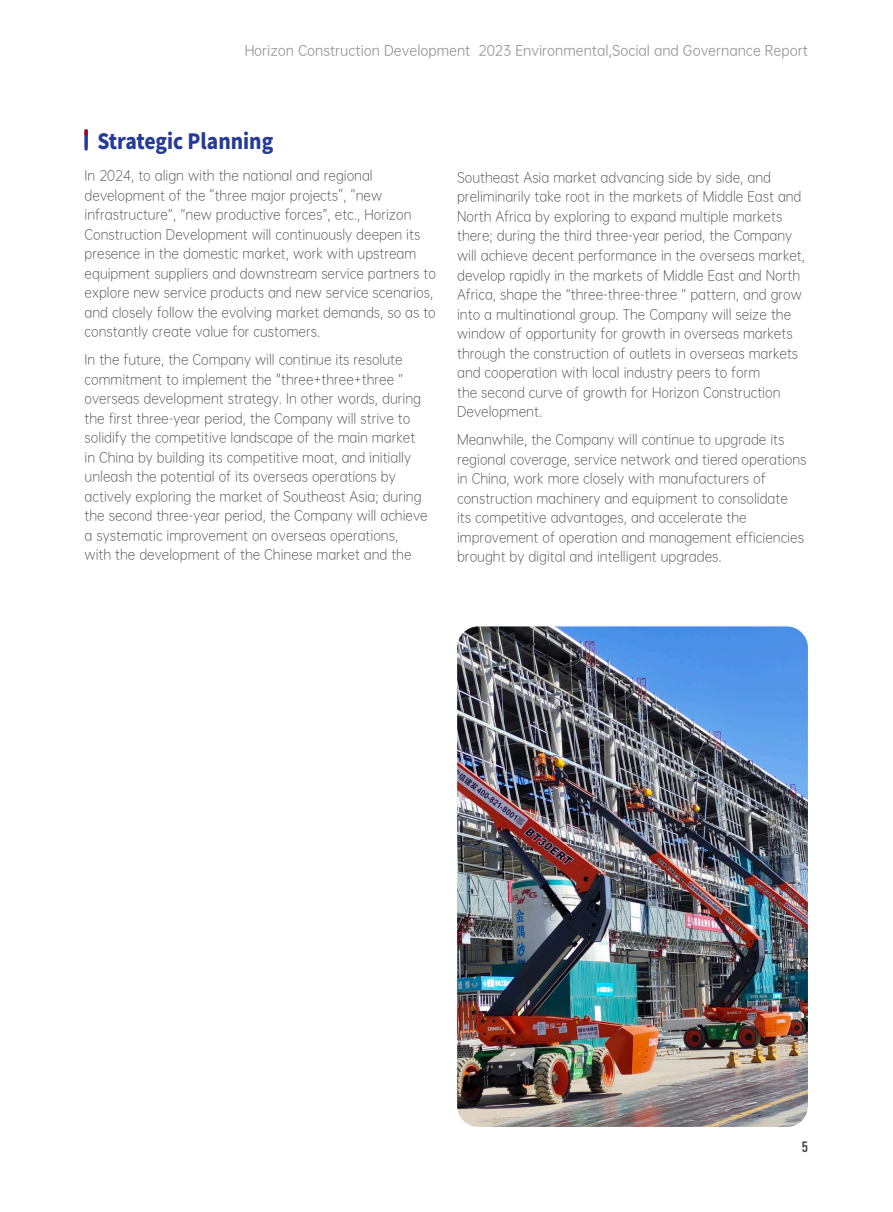
<style>
.page{position:relative;width:893px;height:1212px;background:#fff}
.page>*{position:absolute;margin:0;border:0;box-sizing:border-box;transform-origin:0 0}
.正文二级标题{font:800 21px "Source Han Sans CN";color:#253b97;scale:.9 1}
.t1{font:15px "Bebas";color:#474747}
.正文段落{font:13.5px/19.5px "OPPO Sans L";color:#3e3e3f}
.t2{font:13.5px "OPPO Sans R";color:#474747}
</style>
<div class="page">
<hr style="left:85px;top:130px;width:3px;height:20px;background:#253b97">
<svg style="left:85px;top:130px;width:3px;height:6px"></svg>
<img style="left:457px;top:626px;width:351px;height:501px">
<p class="t2" style="left:244px;top:40px;width:565px">Horizon Construction Development 2023 Environmental,Social and Governance Report</p>
<p class="正文二级标题" style="left:97px;top:130px;width:197px">Strategic Planning</p>
<p class="正文段落" style="left:85px;top:165px;width:353px">In 2024, to align with the national and regional development of the “three major projects”, “new infrastructure”, “new productive forces”, etc., Horizon Construction Development will continuously deepen its presence in the domestic market, work with upstream equipment suppliers and downstream service partners to explore new service products and new service scenarios, and closely follow the evolving market demands, so as to constantly create value for customers.</p>
<p class="正文段落" style="left:85px;top:349px;width:345px">In the future, the Company will continue its resolute commitment to implement the "three+three+three ” overseas development strategy. In other words, during the first three-year period, the Company will strive to solidify the competitive landscape of the main market in China by building its competitive moat, and initially unleash the potential of its overseas operations by actively exploring the market of Southeast Asia; during the second three-year period, the Company will achieve a systematic improvement on overseas operations, with the development of the Chinese market and the</p>
<p class="正文段落" style="left:457px;top:167px;width:350px">Southeast Asia market advancing side by side, and preliminarily take root in the markets of Middle East and North Africa by exploring to expand multiple markets there; during the third three-year period, the Company will achieve decent performance in the overseas market, develop rapidly in the markets of Middle East and North Africa, shape the “three-three-three ” pattern, and grow into a multinational group. The Company will seize the window of opportunity for growth in overseas markets through the construction of outlets in overseas markets and cooperation with local industry peers to form<br>the second curve of growth for Horizon Construction Development.</p>
<p class="正文段落" style="left:457px;top:429px;width:351px">Meanwhile, the Company will continue to upgrade its regional coverage, service network and tiered operations in China, work more closely with manufacturers of construction machinery and equipment to consolidate<br>its competitive advantages, and accelerate the improvement of operation and management efficiencies brought by digital and intelligent upgrades.</p>
<p class="t1" style="left:802px;top:1139px;width:8px">5</p>
</div>
